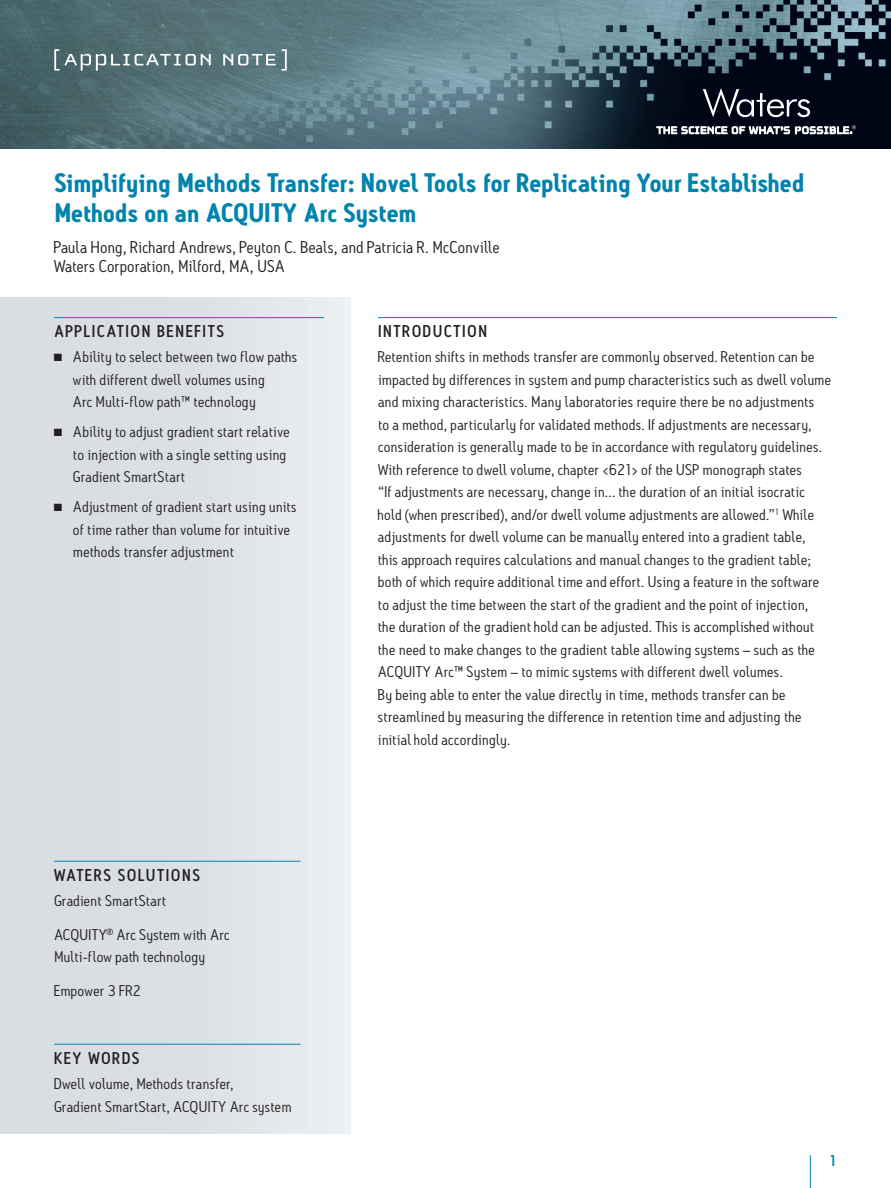
<style>
.page{position:relative;width:891px;height:1188px;background:#fff}
.page>*{position:absolute;margin:0;border:0;box-sizing:border-box;transform-origin:0 0}
.t1{font:700 25.8px/30px "Antitled OT";letter-spacing:.015em;color:#0083ad}
.t2{font:16.5px/19.5px "Antitled OT";letter-spacing:.01em;color:#231f20;scale:1.05 1}
.t3{font:500 16.5px "Antitled OT";letter-spacing:.12em;color:#231f20}
.t4{font:15px/22.5px "Antitled OT";letter-spacing:.02em;color:#231f20;scale:1.05 1}
.t5{font:500 15px "Antitled OT";color:#0083ad;scale:1.05 1}
</style>
<div class="page">
<img style="left:0;top:0;width:891px;height:148px">
<hr style="left:810px;top:1155px;width:1px;height:33px;background:#0083ad">
<svg style="left:54px;top:49px;width:157px;height:22px"></svg>
<svg style="left:223px;top:49px;width:64px;height:22px"></svg>
<svg style="left:657px;top:125px;width:199px;height:9px"></svg>
<svg style="left:703px;top:88px;width:107px;height:29px"></svg>
<hr style="left:54px;top:861px;width:247px;height:1px;background:#0083ad">
<hr style="left:54px;top:1044px;width:247px;height:1px;background:#0083ad">
<hr style="left:54px;top:317px;width:270px;height:1px;background:#0083ad">
<hr style="left:378px;top:317px;width:459px;height:1px;background:#0083ad">
<h1 class="t1" style="left:54px;top:167px;width:751px">Simplifying Methods Transfer: Novel Tools for Replicating Your Established<br>Methods on an ACQUITY Arc System</h1>
<p class="t2" style="left:54px;top:237px;width:426px">Paula Hong, Richard Andrews, Peyton C. Beals, and Patricia R. McConville<br>Waters Corporation, Milford, MA, USA</p>
<p class="t3" style="left:54px;top:321px;width:171px">APPLICATION BENEFITS</p>
<p class="t4" style="left:73px;top:346px;width:215px;text-indent:-19px">■ Ability to select between two flow paths with different dwell volumes using<br>Arc Multi-flow path™ technology</p>
<p class="t4" style="left:73px;top:421px;width:208px;text-indent:-19px">■ Ability to adjust gradient start relative to injection with a single setting using<br>Gradient SmartStart</p>
<p class="t4" style="left:73px;top:496px;width:215px;text-indent:-19px">■ Adjustment of gradient start using units of time rather than volume for intuitive methods transfer adjustment</p>
<p class="t3" style="left:54px;top:865px;width:147px">WATERS SOLUTIONS</p>
<p class="t4" style="left:54px;top:889px;width:108px">Gradient SmartStart</p>
<p class="t4" style="left:54px;top:923px;width:169px">ACQUITY<sup>®</sup> Arc System with Arc<br>Multi-flow path technology</p>
<p class="t4" style="left:54px;top:979px;width:84px">Empower 3 FR2</p>
<p class="t3" style="left:54px;top:1048px;width:87px">KEY WORDS</p>
<p class="t4" style="left:54px;top:1072px;width:228px">Dwell volume, Methods transfer,<br>Gradient SmartStart, ACQUITY Arc system</p>
<p class="t3" style="left:378px;top:321px;width:110px">INTRODUCTION</p>
<p class="t4" style="left:378px;top:346px;width:433px">Retention shifts in methods transfer are commonly observed. Retention can be impacted by differences in system and pump characteristics such as dwell volume and mixing characteristics. Many laboratories require there be no adjustments<br>to a method, particularly for validated methods. If adjustments are necessary, consideration is generally made to be in accordance with regulatory guidelines.<br>With reference to dwell volume, chapter &lt;621&gt; of the USP monograph states<br>“If adjustments are necessary, change in... the duration of an initial isocratic hold (when prescribed), and/or dwell volume adjustments are allowed.”<sup>1</sup> While adjustments for dwell volume can be manually entered into a gradient table,<br>this approach requires calculations and manual changes to the gradient table; both of which require additional time and effort. Using a feature in the software to adjust the time between the start of the gradient and the point of injection,<br>the duration of the gradient hold can be adjusted. This is accomplished without the need to make changes to the gradient table allowing systems – such as the ACQUITY Arc™ System – to mimic systems with different dwell volumes.<br>By being able to enter the value directly in time, methods transfer can be streamlined by measuring the difference in retention time and adjusting the initial hold accordingly.</p>
<p class="t5" style="left:829px;top:1151px;width:10px">1</p>
</div>
